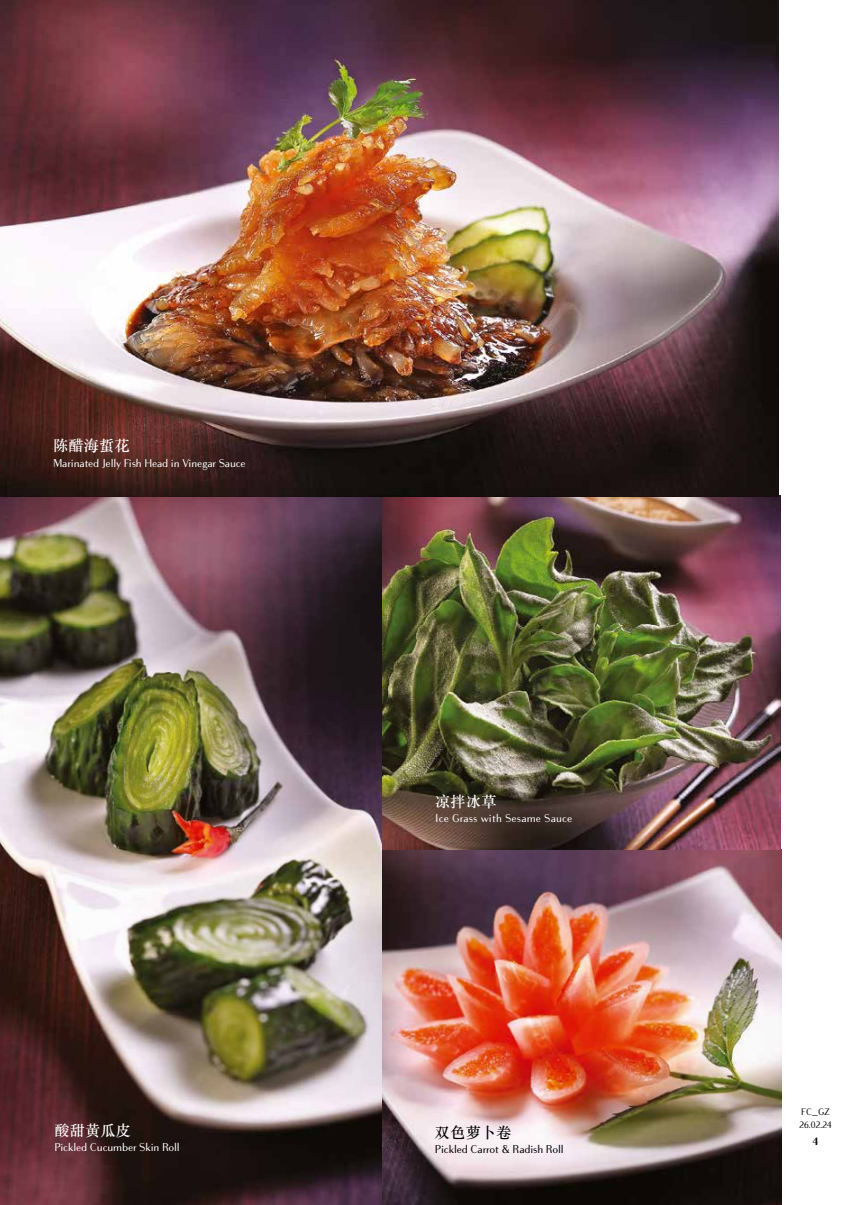
<style>
.page{position:relative;width:851px;height:1205px;background:#fff}
.page>*{position:absolute;margin:0;border:0;box-sizing:border-box;transform-origin:0 0}
.t1{font:15px "ST Songti SC Bold";letter-spacing:.025em;color:#fff}
.t2{font:15px "ST Songti SC Bold";letter-spacing:.025em;color:#000}
.t3{font:11.25px "Bodoni Sans Text";color:#fff}
.t4{font:11.25px "Bodoni Sans Text";color:#000}
.t5{font:11.25px "Bodoni Sans Text";letter-spacing:.025em;color:#fff}
.t6{font:700 10.62px "Bodoni Sans Text";color:#000}
.t7{font:9.38px/13.8px "Bodoni Sans Text";color:#000}
</style>
<div class="page">
<img style="left:0;top:495px;width:781px;height:710px">
<img style="left:0;top:0;width:778px;height:496px">
<h1 class="t1" style="left:53px;top:436px;width:78px">陈醋海蜇花</h1>
<p class="t3" style="left:53px;top:456px;width:194px">Marinated Jelly Fish Head in Vinegar Sauce</p>
<h1 class="t1" style="left:54px;top:1121px;width:78px">酸甜黄瓜皮</h1>
<p class="t3" style="left:54px;top:1140px;width:127px">Pickled Cucumber Skin Roll</p>
<h1 class="t1" style="left:435px;top:791px;width:63px">凉拌冰草</h1>
<p class="t5" style="left:435px;top:811px;width:139px">Ice Grass with Sesame Sauce</p>
<h1 class="t2" style="left:435px;top:1122px;width:78px">双色萝卜卷</h1>
<p class="t4" style="left:435px;top:1142px;width:130px">Pickled Carrot &amp; Radish Roll</p>
<p class="t7" style="left:799px;top:1104px;width:34px">FC_GZ<br>26.02.24</p>
<p class="t6" style="left:812px;top:1135px;width:7px">4</p>
</div>
